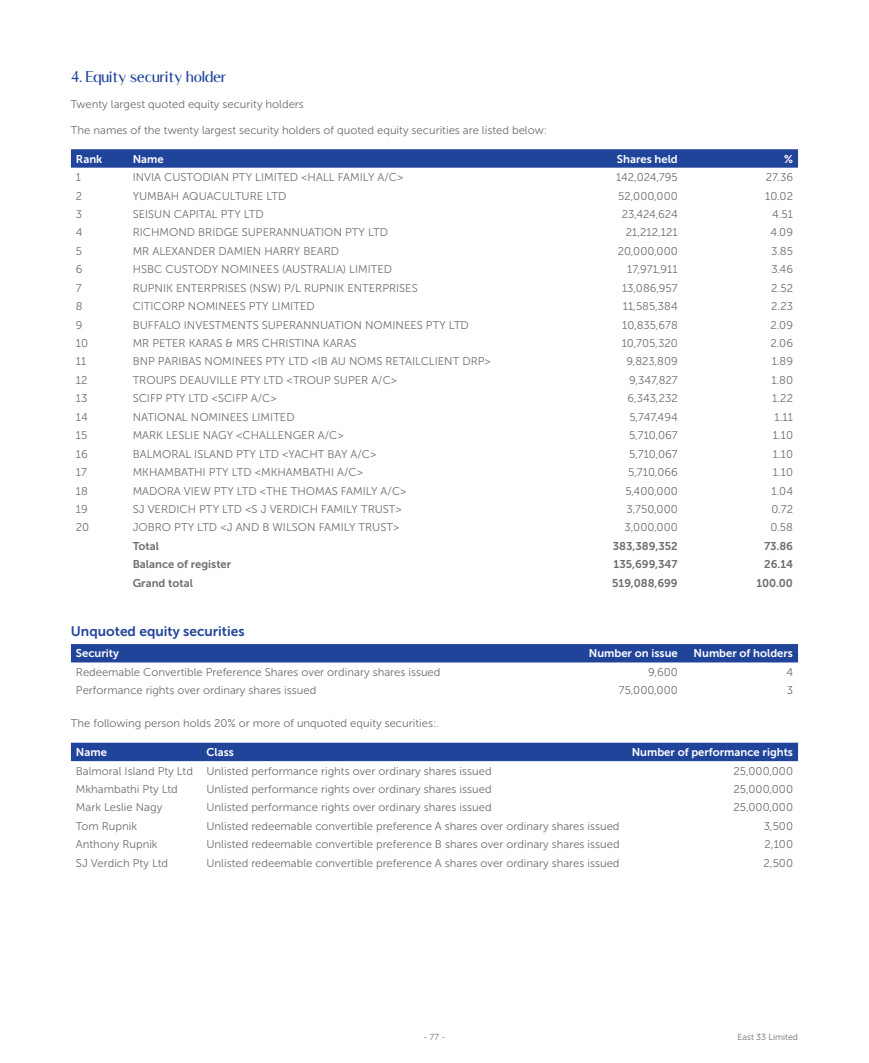
<style>
.page{position:relative;width:869px;height:1063px;background:#fff}
.page>*{position:absolute;margin:0;border:0;box-sizing:border-box;transform-origin:0 0}
.Header_3{font:15px "Luxia";color:#21449b}
.Header_4{font:13.75px "Museo Sans 700";color:#21449b}
.Body{font:11.25px "Museo Sans 300";color:#6c6d70}
.Header_2{font:11.25px "Museo Sans 300";color:#6c6d70}
.Header_5{font:11.25px "Museo Sans 700";color:#fff}
.Body-2{font:11.25px "Museo Sans 700";color:#6c6d70}
.t1{font:8.75px "Museo Sans 300";color:#6c6d70}
</style>
<div class="page">
<svg style="left:71px;top:149px;width:726px;height:19px;background:#27499d"></svg>
<div style="left:71px;top:644px;width:726px;height:18px;background:#21449b"></div>
<div style="left:71px;top:743px;width:726px;height:18px;background:#21449b"></div>
<p class="Header_3" style="left:71px;top:68px;width:157px">4. Equity security holder</p>
<p class="Header_2" style="left:71px;top:98px;width:234px">Twenty largest quoted equity security holders</p>
<p class="Header_2" style="left:71px;top:124px;width:477px">The names of the twenty largest security holders of quoted equity securities are listed below:</p>
<p class="Header_5" style="left:76px;top:153px;width:28px">Rank</p>
<p class="Header_5" style="left:133px;top:153px;width:33px">Name</p>
<p class="Header_5" style="left:616px;top:153px;width:62px">Shares held</p>
<p class="Header_5" style="left:783px;top:153px;width:10px">%</p>
<p class="Body" style="left:76px;top:171px;width:7px">1</p>
<p class="Body" style="left:133px;top:171px;width:272px">INVIA CUSTODIAN PTY LIMITED &lt;HALL FAMILY A/C&gt;</p>
<p class="Body" style="left:616px;top:171px;width:63px">142,024,795</p>
<p class="Body" style="left:765px;top:171px;width:29px">27.36</p>
<p class="Body" style="left:76px;top:190px;width:8px">2</p>
<p class="Body" style="left:133px;top:190px;width:155px">YUMBAH AQUACULTURE LTD</p>
<p class="Body" style="left:618px;top:190px;width:61px">52,000,000</p>
<p class="Body" style="left:764px;top:190px;width:29px">10.02</p>
<p class="Body" style="left:76px;top:208px;width:8px">3</p>
<p class="Body" style="left:133px;top:208px;width:133px">SEISUN CAPITAL PTY LTD</p>
<p class="Body" style="left:621px;top:208px;width:57px">23,424,624</p>
<p class="Body" style="left:772px;top:208px;width:22px">4.51</p>
<p class="Body" style="left:76px;top:226px;width:8px">4</p>
<p class="Body" style="left:133px;top:226px;width:257px">RICHMOND BRIDGE SUPERANNUATION PTY LTD</p>
<p class="Body" style="left:625px;top:226px;width:53px">21,212,121</p>
<p class="Body" style="left:770px;top:226px;width:24px">4.09</p>
<p class="Body" style="left:76px;top:245px;width:8px">5</p>
<p class="Body" style="left:133px;top:245px;width:208px">MR ALEXANDER DAMIEN HARRY BEARD</p>
<p class="Body" style="left:617px;top:245px;width:62px">20,000,000</p>
<p class="Body" style="left:770px;top:245px;width:23px">3.85</p>
<p class="Body" style="left:76px;top:263px;width:8px">6</p>
<p class="Body" style="left:133px;top:263px;width:261px">HSBC CUSTODY NOMINEES (AUSTRALIA) LIMITED</p>
<p class="Body" style="left:627px;top:263px;width:52px">17,971,911</p>
<p class="Body" style="left:771px;top:263px;width:23px">3.46</p>
<p class="Body" style="left:76px;top:282px;width:7px">7</p>
<p class="Body" style="left:133px;top:282px;width:286px">RUPNIK ENTERPRISES (NSW) P/L RUPNIK ENTERPRISES</p>
<p class="Body" style="left:621px;top:282px;width:57px">13,086,957</p>
<p class="Body" style="left:770px;top:282px;width:23px">2.52</p>
<p class="Body" style="left:76px;top:300px;width:8px">8</p>
<p class="Body" style="left:133px;top:300px;width:183px">CITICORP NOMINEES PTY LIMITED</p>
<p class="Body" style="left:622px;top:300px;width:56px">11,585,384</p>
<p class="Body" style="left:770px;top:300px;width:23px">2.23</p>
<p class="Body" style="left:76px;top:319px;width:8px">9</p>
<p class="Body" style="left:133px;top:319px;width:337px">BUFFALO INVESTMENTS SUPERANNUATION NOMINEES PTY LTD</p>
<p class="Body" style="left:621px;top:319px;width:57px">10,835,678</p>
<p class="Body" style="left:770px;top:319px;width:24px">2.09</p>
<p class="Body" style="left:76px;top:337px;width:14px">10</p>
<p class="Body" style="left:133px;top:337px;width:225px">MR PETER KARAS &amp; MRS CHRISTINA KARAS</p>
<p class="Body" style="left:621px;top:337px;width:58px">10,705,320</p>
<p class="Body" style="left:770px;top:337px;width:24px">2.06</p>
<p class="Body" style="left:76px;top:356px;width:12px">11</p>
<p class="Body" style="left:133px;top:356px;width:359px">BNP PARIBAS NOMINEES PTY LTD &lt;IB AU NOMS RETAILCLIENT DRP&gt;</p>
<p class="Body" style="left:626px;top:356px;width:53px">9,823,809</p>
<p class="Body" style="left:771px;top:356px;width:23px">1.89</p>
<p class="Body" style="left:76px;top:374px;width:13px">12</p>
<p class="Body" style="left:133px;top:374px;width:266px">TROUPS DEAUVILLE PTY LTD &lt;TROUP SUPER A/C&gt;</p>
<p class="Body" style="left:628px;top:374px;width:50px">9,347,827</p>
<p class="Body" style="left:771px;top:374px;width:23px">1.80</p>
<p class="Body" style="left:76px;top:392px;width:13px">13</p>
<p class="Body" style="left:133px;top:392px;width:145px">SCIFP PTY LTD &lt;SCIFP A/C&gt;</p>
<p class="Body" style="left:627px;top:392px;width:52px">6,343,232</p>
<p class="Body" style="left:772px;top:392px;width:22px">1.22</p>
<p class="Body" style="left:76px;top:411px;width:13px">14</p>
<p class="Body" style="left:133px;top:411px;width:163px">NATIONAL NOMINEES LIMITED</p>
<p class="Body" style="left:629px;top:411px;width:50px">5,747,494</p>
<p class="Body" style="left:774px;top:411px;width:20px">1.11</p>
<p class="Body" style="left:76px;top:429px;width:13px">15</p>
<p class="Body" style="left:133px;top:429px;width:212px">MARK LESLIE NAGY &lt;CHALLENGER A/C&gt;</p>
<p class="Body" style="left:628px;top:429px;width:50px">5,710,067</p>
<p class="Body" style="left:772px;top:429px;width:22px">1.10</p>
<p class="Body" style="left:76px;top:448px;width:13px">16</p>
<p class="Body" style="left:133px;top:448px;width:245px">BALMORAL ISLAND PTY LTD &lt;YACHT BAY A/C&gt;</p>
<p class="Body" style="left:628px;top:448px;width:50px">5,710,067</p>
<p class="Body" style="left:772px;top:448px;width:22px">1.10</p>
<p class="Body" style="left:76px;top:466px;width:13px">17</p>
<p class="Body" style="left:133px;top:466px;width:232px">MKHAMBATHI PTY LTD &lt;MKHAMBATHI A/C&gt;</p>
<p class="Body" style="left:628px;top:466px;width:51px">5,710,066</p>
<p class="Body" style="left:772px;top:466px;width:22px">1.10</p>
<p class="Body" style="left:76px;top:485px;width:14px">18</p>
<p class="Body" style="left:133px;top:485px;width:275px">MADORA VIEW PTY LTD &lt;THE THOMAS FAMILY A/C&gt;</p>
<p class="Body" style="left:625px;top:485px;width:54px">5,400,000</p>
<p class="Body" style="left:771px;top:485px;width:23px">1.04</p>
<p class="Body" style="left:76px;top:503px;width:13px">19</p>
<p class="Body" style="left:133px;top:503px;width:271px">SJ VERDICH PTY LTD &lt;S J VERDICH FAMILY TRUST&gt;</p>
<p class="Body" style="left:626px;top:503px;width:53px">3,750,000</p>
<p class="Body" style="left:771px;top:503px;width:23px">0.72</p>
<p class="Body" style="left:76px;top:521px;width:15px">20</p>
<p class="Body" style="left:133px;top:521px;width:268px">JOBRO PTY LTD &lt;J AND B WILSON FAMILY TRUST&gt;</p>
<p class="Body" style="left:624px;top:521px;width:55px">3,000,000</p>
<p class="Body" style="left:770px;top:521px;width:24px">0.58</p>
<p class="Body-2" style="left:133px;top:540px;width:28px">Total</p>
<p class="Body-2" style="left:612px;top:540px;width:66px">383,389,352</p>
<p class="Body-2" style="left:763px;top:540px;width:31px">73.86</p>
<p class="Body-2" style="left:133px;top:558px;width:100px">Balance of register</p>
<p class="Body-2" style="left:613px;top:558px;width:66px">135,699,347</p>
<p class="Body-2" style="left:763px;top:558px;width:30px">26.14</p>
<p class="Body-2" style="left:133px;top:577px;width:62px">Grand total</p>
<p class="Body-2" style="left:612px;top:577px;width:67px">519,088,699</p>
<p class="Body-2" style="left:756px;top:577px;width:38px">100.00</p>
<p class="Header_4" style="left:71px;top:623px;width:175px">Unquoted equity securities</p>
<p class="Header_5" style="left:76px;top:647px;width:44px">Security</p>
<p class="Header_5" style="left:588px;top:647px;width:90px">Number on issue</p>
<p class="Header_5" style="left:693px;top:647px;width:101px">Number of holders</p>
<p class="Body" style="left:76px;top:666px;width:366px">Redeemable Convertible Preference Shares over ordinary shares issued</p>
<p class="Body" style="left:648px;top:666px;width:31px">9,600</p>
<p class="Body" style="left:786px;top:666px;width:8px">4</p>
<p class="Body" style="left:76px;top:684px;width:242px">Performance rights over ordinary shares issued</p>
<p class="Body" style="left:618px;top:684px;width:60px">75,000,000</p>
<p class="Body" style="left:786px;top:684px;width:8px">3</p>
<p class="Body" style="left:71px;top:717px;width:369px">The following person holds 20% or more of unquoted equity securities:.</p>
<p class="Header_5" style="left:76px;top:746px;width:33px">Name</p>
<p class="Header_5" style="left:206px;top:746px;width:29px">Class</p>
<p class="Header_5" style="left:631px;top:746px;width:163px">Number of performance rights</p>
<p class="Body" style="left:76px;top:765px;width:118px">Balmoral Island Pty Ltd</p>
<p class="Body" style="left:206px;top:765px;width:286px">Unlisted performance rights over ordinary shares issued</p>
<p class="Body" style="left:733px;top:765px;width:61px">25,000,000</p>
<p class="Body" style="left:76px;top:783px;width:103px">Mkhambathi Pty Ltd</p>
<p class="Body" style="left:206px;top:783px;width:286px">Unlisted performance rights over ordinary shares issued</p>
<p class="Body" style="left:733px;top:783px;width:61px">25,000,000</p>
<p class="Body" style="left:76px;top:802px;width:88px">Mark Leslie Nagy</p>
<p class="Body" style="left:206px;top:802px;width:286px">Unlisted performance rights over ordinary shares issued</p>
<p class="Body" style="left:733px;top:802px;width:61px">25,000,000</p>
<p class="Body" style="left:76px;top:820px;width:63px">Tom Rupnik</p>
<p class="Body" style="left:206px;top:820px;width:414px">Unlisted redeemable convertible preference A shares over ordinary shares issued</p>
<p class="Body" style="left:763px;top:820px;width:31px">3,500</p>
<p class="Body" style="left:76px;top:838px;width:83px">Anthony Rupnik</p>
<p class="Body" style="left:206px;top:838px;width:414px">Unlisted redeemable convertible preference B shares over ordinary shares issued</p>
<p class="Body" style="left:764px;top:838px;width:30px">2,100</p>
<p class="Body" style="left:76px;top:857px;width:94px">SJ Verdich Pty Ltd</p>
<p class="Body" style="left:206px;top:857px;width:414px">Unlisted redeemable convertible preference A shares over ordinary shares issued</p>
<p class="Body" style="left:763px;top:857px;width:31px">2,500</p>
<p class="t1" style="left:423px;top:1032px;width:24px">- 77 -</p>
<p class="t1" style="left:737px;top:1032px;width:62px">East 33 Limited</p>
</div>
